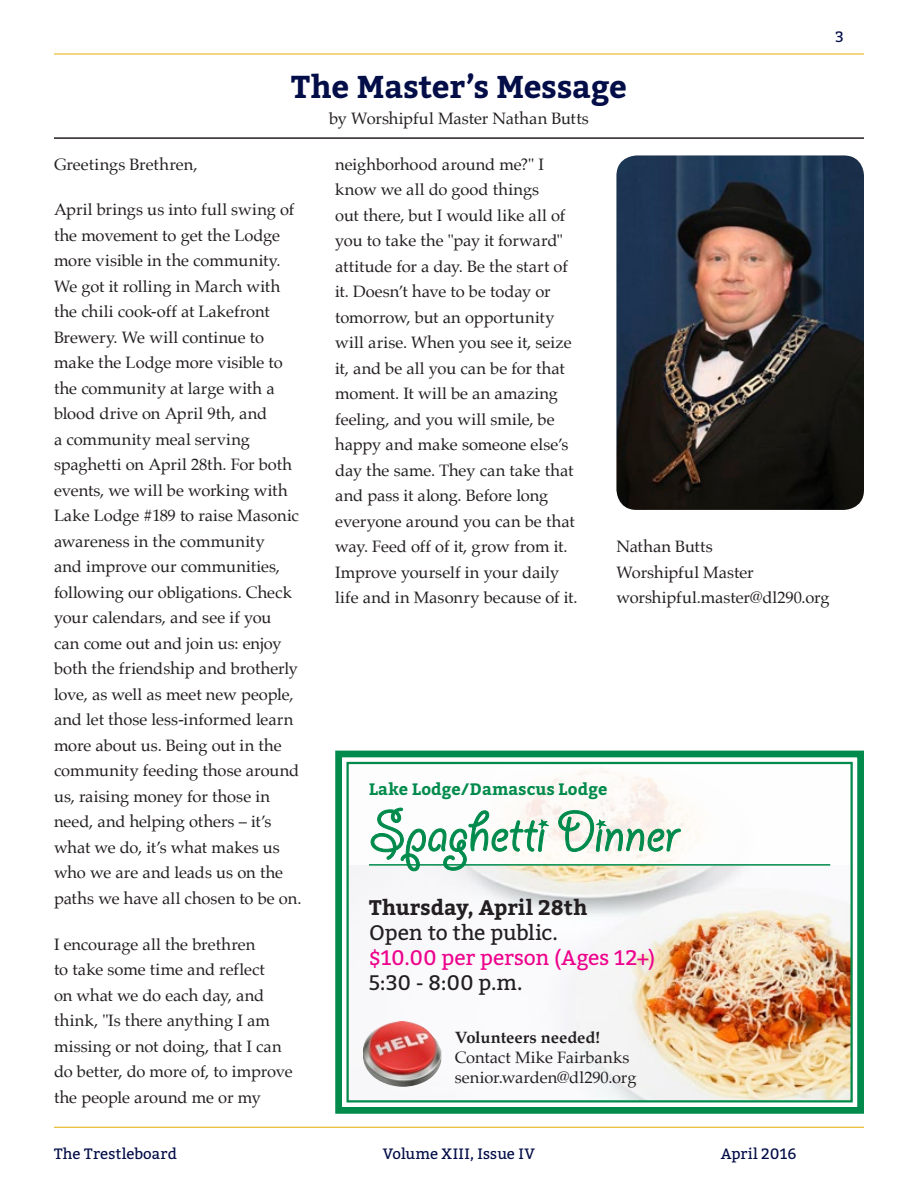
<style>
.page{position:relative;width:918px;height:1188px;background:#fff}
.page>*{position:absolute;margin:0;border:0;box-sizing:border-box;transform-origin:0 0}
.Main_Title{font:63px "Giddyup Std";letter-spacing:-.005em;color:#008b4c}
.Main_Title-2{font:700 31.5px "Bitter";letter-spacing:-.005em;color:#030d47}
.Subtitle{font:21px/25.2px "Bitter";letter-spacing:-.005em;color:#ed028c}
.Subtitle-2{font:21px "Bitter";color:#231f20}
.Copy{font:16.5px/25.5px "Palatino";letter-spacing:-.005em;color:#231f20}
.Byline{font:16.5px/19.8px "Palatino";color:#231f20}
.Main_Title-3{font:16.5px "Palatino";letter-spacing:-.005em;color:#231f20}
.Byline-2{font:700 16.5px "Bitter";letter-spacing:.005em;color:#008b4c}
.t1{font:15px "Bitter";letter-spacing:.005em;color:#030d47}
.s1{font-weight:700;color:#231f20}
.s2{color:#231f20}
.s3{font-weight:700}
</style>
<div class="page">
<hr style="left:54px;top:54px;width:810px;height:1px;background:#e3b000">
<hr style="left:54px;top:1127px;width:810px;height:1px;background:#e3b000">
<hr style="left:54px;top:137px;width:810px;height:2px;background:#231f20">
<img style="left:616px;top:156px;width:248px;height:354px">
<svg style="left:335px;top:750px;width:529px;height:364px"></svg>
<div style="left:346px;top:762px;width:507px;height:341px;border:2px solid #008b4c"></div>
<img style="left:363px;top:1021px;width:78px;height:66px">
<p class="Main_Title-2" style="left:291px;top:63px;width:337px">The Master’s Message</p>
<p class="Main_Title-3" style="left:329px;top:105px;width:261px">by Worshipful Master Nathan Butts</p>
<p class="t1" style="left:836px;top:26px;width:10px">3</p>
<p class="Copy" style="left:54px;top:151px;width:145px">Greetings Brethren,</p>
<p class="Copy" style="left:54px;top:197px;width:249px">April brings us into full swing of the movement to get the Lodge more visible in the community.<br>We got it rolling in March with the chili cook-off at Lakefront<br>Brewery. We will continue to make the Lodge more visible to the community at large with a blood drive on April 9th, and<br>a community meal serving spaghetti on April 28th. For both events, we will be working with<br>Lake Lodge #189 to raise Masonic awareness in the community<br>and improve our communities, following our obligations. Check your calendars, and see if you<br>can come out and join us: enjoy both the friendship and brotherly love, as well as meet new people, and let those less-informed learn more about us. Being out in the community feeding those around us, raising money for those in need, and helping others ‒ it’s what we do, it’s what makes us who we are and leads us on the paths we have all chosen to be on.</p>
<p class="Copy" style="left:54px;top:931px;width:240px">I encourage all the brethren<br>to take some time and reflect<br>on what we do each day, and think, "Is there anything I am missing or not doing, that I can do better, do more of, to improve the people around me or my</p>
<p class="Copy" style="left:335px;top:151px;width:244px">neighborhood around me?" I know we all do good things<br>out there, but I would like all of you to take the "pay it forward" attitude for a day. Be the start of it. Doesn’t have to be today or tomorrow, but an opportunity will arise. When you see it, seize it, and be all you can be for that moment. It will be an amazing feeling, and you will smile, be happy and make someone else’s day the same. They can take that and pass it along. Before long everyone around you can be that way. Feed off of it, grow from it.<br>Improve yourself in your daily life and in Masonry because of it.</p>
<p class="Copy" style="left:616px;top:534px;width:215px">Nathan Butts<br>Worshipful Master worshipful.master@dl290.org</p>
<p class="Byline-2" style="left:369px;top:777px;width:240px">Lake Lodge/Damascus Lodge</p>
<p class="Main_Title" style="left:369px;top:797px;width:312px">Spaghetti Dinner</p>
<p class="Subtitle" style="left:369px;top:894px;width:288px"><span class="s1">Thursday, April 28th<br></span><span class="s2">Open to the public.<br></span>$10.00 per person (Ages 12+)</p>
<p class="Subtitle-2" style="left:369px;top:968px;width:155px">5:30 - 8:00 p.m.</p>
<p class="Byline" style="left:455px;top:1028px;width:183px"><span class="s3">Volunteers needed!<br></span>Contact Mike Fairbanks senior.warden@dl290.org</p>
<p class="t1" style="left:54px;top:1143px;width:124px">The Trestleboard</p>
<p class="t1" style="left:383px;top:1143px;width:154px">Volume XIII, Issue IV</p>
<p class="t1" style="left:721px;top:1143px;width:77px">April 2016</p>
</div>
